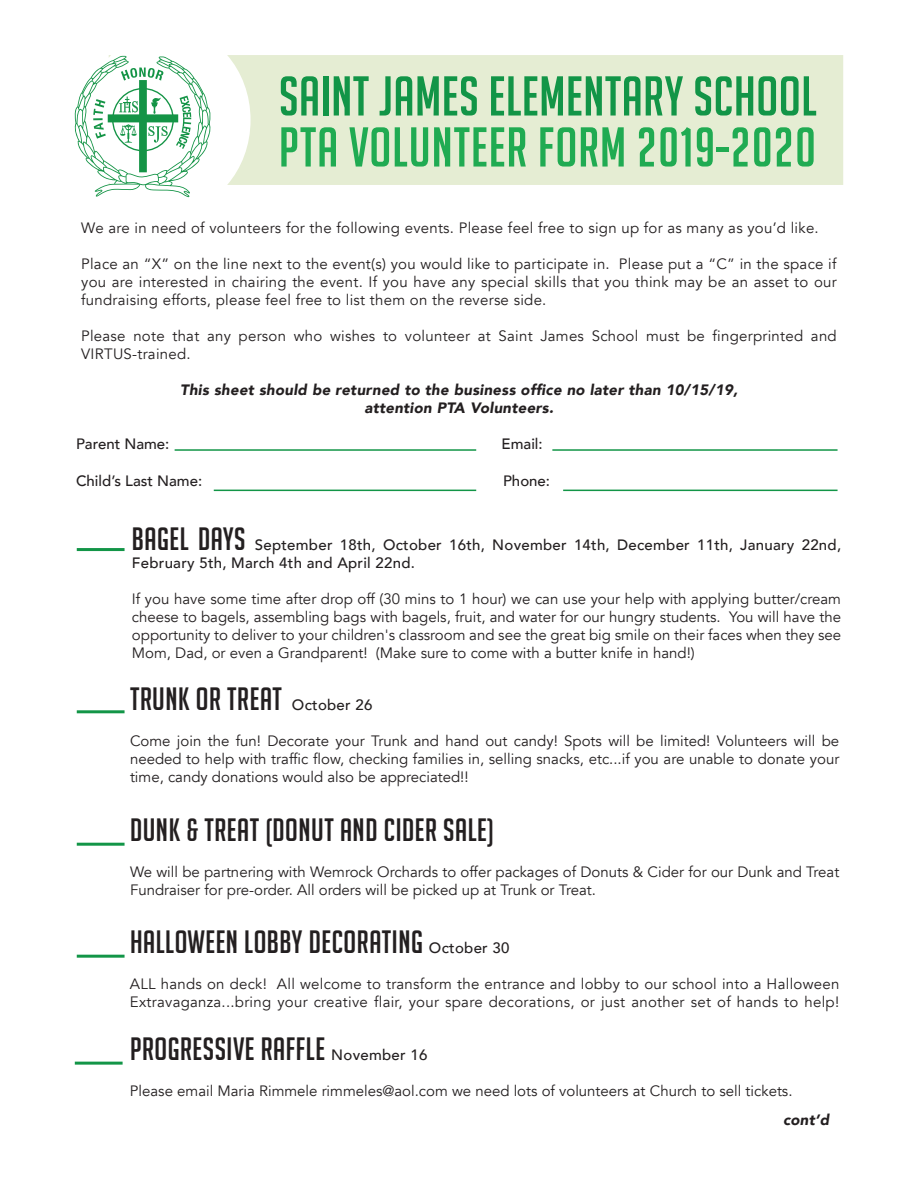
<style>
.page{position:relative;width:918px;height:1188px;background:#fff}
.page>*{position:absolute;margin:0;border:0;box-sizing:border-box;transform-origin:0 0}
.t1{font:54.6px "Big Noodle Titling";letter-spacing:.01em;color:#129547}
.t2{font:54.6px "Big Noodle Titling";letter-spacing:.02em;color:#20ab52}
.t3{font:31.5px "Big Noodle Titling";letter-spacing:.02em;color:#231f20}
.t4{font:15px/18px "Avenir";letter-spacing:.02em;color:#231f20;text-align:justify}
.t5{font:15px/18px "Avenir";color:#231f20}
.t6{font:500 15px/18px "Avenir";letter-spacing:.02em;color:#231f20}
.t7{font:italic 900 15px/18px "Avenir";letter-spacing:.02em;color:#231f20;text-align:center}
.t8{font:500 15px "Avenir";color:#231f20}
.s1{font-family:"Big Noodle Titling";font-weight:400;font-size:31.5px}
.s2{font-family:"Avenir";font-weight:500;font-size:15px}
</style>
<div class="page">
<div style="left:227px;top:55px;width:616px;height:130px;background:#e5edd3"></div>
<svg style="left:74px;top:55px;width:137px;height:142px"></svg>
<hr style="left:77px;top:548px;width:48px;height:3px;background:#129547">
<hr style="left:77px;top:710px;width:48px;height:3px;background:#129547">
<hr style="left:77px;top:843px;width:48px;height:3px;background:#129547">
<hr style="left:77px;top:955px;width:48px;height:3px;background:#129547">
<hr style="left:175px;top:449px;width:301px;height:2px;background:#129547">
<hr style="left:552px;top:449px;width:286px;height:2px;background:#129547">
<hr style="left:214px;top:490px;width:262px;height:1px;background:#129547">
<hr style="left:563px;top:490px;width:275px;height:1px;background:#129547">
<hr style="left:75px;top:1062px;width:48px;height:3px;background:#129547">
<h1 class="t1" style="left:279px;top:67px;width:539px">SAINT JAMES ELEMENTARY SCHOOL</h1>
<h1 class="t2" style="left:279px;top:118px;width:539px">PTA VOLUNTEER FORM 2019-2020</h1>
<p class="t4" style="left:81px;top:219px;width:739px">We are in need of volunteers for the following events. Please feel free to sign up for as many as you’d like.</p>
<p class="t4" style="left:81px;top:255px;width:757px">Place an “X” on the line next to the event(s) you would like to participate in. Please put a “C” in the space if you are interested in chairing the event. If you have any special skills that you think may be an asset to our fundraising efforts, please feel free to list them on the reverse side.</p>
<p class="t4" style="left:81px;top:327px;width:757px">Please note that any person who wishes to volunteer at Saint James School must be fingerprinted and<br>VIRTUS-trained.</p>
<p class="t7" style="left:180px;top:381px;width:559px">This sheet should be returned to the business office no later than 10/15/19, attention PTA Volunteers.</p>
<p class="t8" style="left:76px;top:430px;width:95px">Parent Name:</p>
<p class="t6" style="left:502px;top:433px;width:43px">Email:</p>
<p class="t8" style="left:76px;top:468px;width:128px">Child’s Last Name:</p>
<p class="t6" style="left:503px;top:471px;width:48px">Phone:</p>
<p class="t6" style="left:132px;top:535px;width:711px"><span class="s1">BAGEL DAYS</span> September 18th, October 16th, November 14th, December 11th, January 22nd,<br>February 5th, March 4th and April 22nd.</p>
<p class="t4" style="left:132px;top:590px;width:711px">If you have some time after drop off (30 mins to 1 hour) we can use your help with applying butter/cream cheese to bagels, assembling bags with bagels, fruit, and water for our hungry students. You will have the opportunity to deliver to your children's classroom and see the great big smile on their faces when they see Mom, Dad, or even a Grandparent! (Make sure to come with a butter knife in hand!)</p>
<h2 class="t3" style="left:130px;top:682px;width:244px">TRUNK OR TREAT <span class="s2">October 26</span></h2>
<p class="t4" style="left:130px;top:732px;width:711px">Come join the fun! Decorate your Trunk and hand out candy! Spots will be limited! Volunteers will be needed to help with traffic flow, checking families in, selling snacks, etc...if you are unable to donate your time, candy donations would also be appreciated!!</p>
<h2 class="t3" style="left:130px;top:813px;width:365px">DUNK &amp; TREAT (DONUT AND CIDER SALE)</h2>
<p class="t5" style="left:130px;top:864px;width:711px">We will be partnering with Wemrock Orchards to offer packages of Donuts &amp; Cider for our Dunk and Treat<br>Fundraiser for pre-order. All orders will be picked up at Trunk or Treat.</p>
<h2 class="t3" style="left:130px;top:925px;width:381px">HALLOWEEN LOBBY DECORATING <span class="s2">October 30</span></h2>
<p class="t4" style="left:130px;top:976px;width:711px">ALL hands on deck! All welcome to transform the entrance and lobby to our school into a Halloween<br>Extravaganza...bring your creative flair, your spare decorations, or just another set of hands to help!</p>
<h2 class="t3" style="left:130px;top:1032px;width:299px">PROGRESSIVE RAFFLE <span class="s2">November 16</span></h2>
<p class="t5" style="left:130px;top:1082px;width:664px">Please email Maria Rimmele rimmeles@aol.com we need lots of volunteers at Church to sell tickets.</p>
<p class="t7" style="left:783px;top:1110px;width:48px">cont’d</p>
</div>
